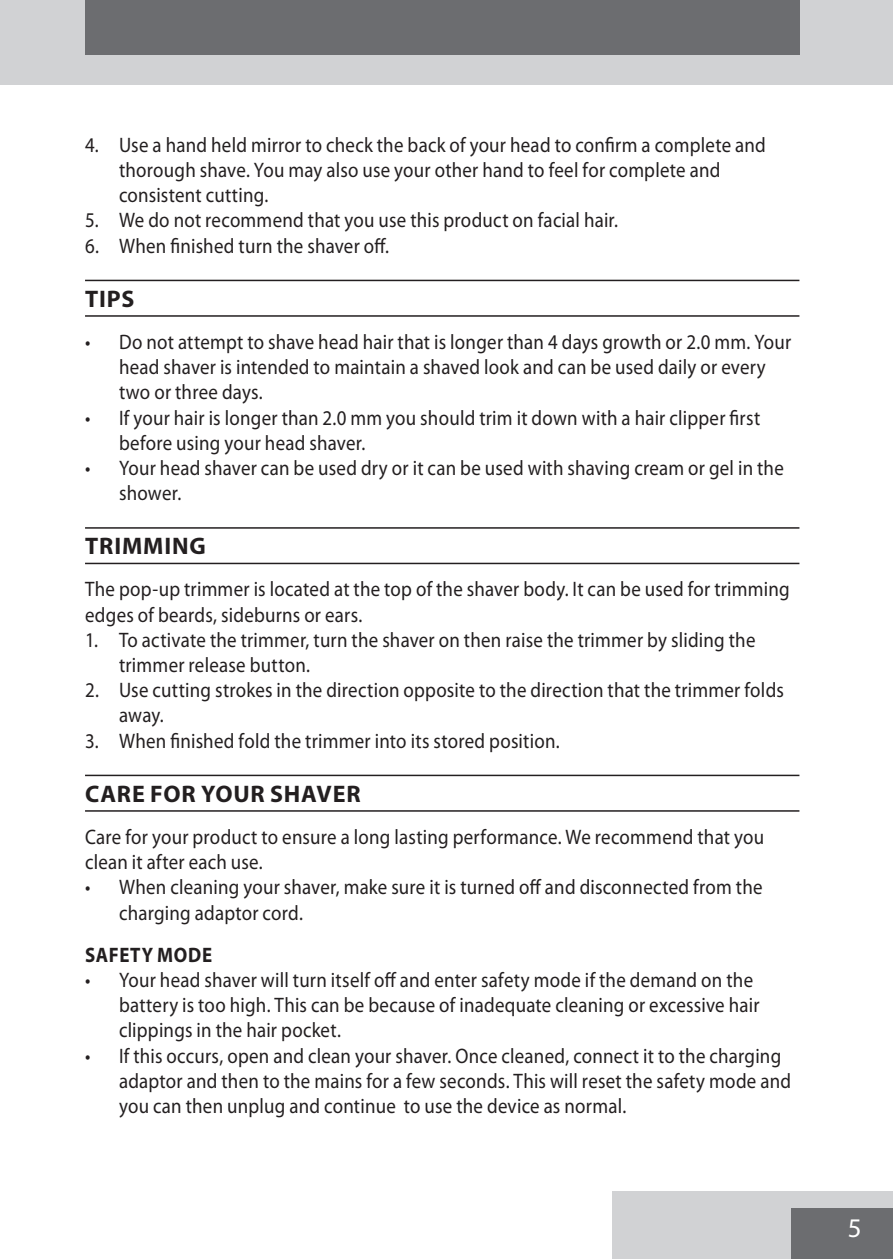
<style>
.page{position:relative;width:893px;height:1259px;background:#fff}
.page>*{position:absolute;margin:0;border:0;box-sizing:border-box;transform-origin:0 0}
.t1{font:27px "Myriad Pro";color:#fff}
.heading{font:700 24px "Myriad Pro";letter-spacing:.035em;color:#231f20}
.default{font:21px/25.2px "Myriad Pro";letter-spacing:.01em;color:#231f20;scale:.9 1}
.Subheading{font:700 21px "Myriad Pro";letter-spacing:.04em;color:#231f20;scale:.9 1}
</style>
<div class="page">
<div style="left:612px;top:1191px;width:281px;height:68px;background:#d1d2d4"></div>
<div style="left:791px;top:1208px;width:102px;height:51px;background:#6c6d70"></div>
<div style="left:0;top:0;width:893px;height:85px;background:#d1d2d4"></div>
<div style="left:85px;top:0;width:714px;height:55px;background:#6c6d70"></div>
<hr style="left:85px;top:280px;width:714px;height:1px;background:#231f20">
<hr style="left:85px;top:315px;width:714px;height:2px;background:#231f20">
<hr style="left:85px;top:527px;width:714px;height:2px;background:#231f20">
<hr style="left:85px;top:563px;width:714px;height:1px;background:#231f20">
<hr style="left:85px;top:774px;width:714px;height:2px;background:#231f20">
<hr style="left:85px;top:810px;width:714px;height:1px;background:#231f20">
<p class="default" style="left:119px;top:132px;width:720px;text-indent:-34px">4. Use a hand held mirror to check the back of your head to confirm a complete and thorough shave. You may also use your other hand to feel for complete and consistent cutting.</p>
<p class="default" style="left:85px;top:207px;width:594px">5. We do not recommend that you use this product on facial hair.</p>
<p class="default" style="left:85px;top:233px;width:339px">6. When finished turn the shaver off.</p>
<p class="heading" style="left:85px;top:283px;width:51px">TIPS</p>
<p class="default" style="left:119px;top:329px;width:748px;text-indent:-34px">• Do not attempt to shave head hair that is longer than 4 days growth or 2.0 mm. Your head shaver is intended to maintain a shaved look and can be used daily or every two or three days.</p>
<p class="default" style="left:119px;top:404px;width:714px;text-indent:-34px">• If your hair is longer than 2.0 mm you should trim it down with a hair clipper first before using your head shaver.</p>
<p class="default" style="left:119px;top:455px;width:740px;text-indent:-34px">• Your head shaver can be used dry or it can be used with shaving cream or gel in the shower.</p>
<p class="heading" style="left:85px;top:530px;width:122px">TRIMMING</p>
<p class="default" style="left:85px;top:576px;width:785px">The pop-up trimmer is located at the top of the shaver body. It can be used for trimming edges of beards, sideburns or ears.</p>
<p class="default" style="left:119px;top:627px;width:709px;text-indent:-34px">1. To activate the trimmer, turn the shaver on then raise the trimmer by sliding the trimmer release button.</p>
<p class="default" style="left:119px;top:677px;width:740px;text-indent:-34px">2. Use cutting strokes in the direction opposite to the direction that the trimmer folds away.</p>
<p class="default" style="left:85px;top:727px;width:529px">3. When finished fold the trimmer into its stored position.</p>
<p class="heading" style="left:85px;top:778px;width:277px">CARE FOR YOUR SHAVER</p>
<p class="default" style="left:85px;top:824px;width:756px">Care for your product to ensure a long lasting performance. We recommend that you clean it after each use.</p>
<p class="default" style="left:119px;top:874px;width:717px;text-indent:-34px">• When cleaning your shaver, make sure it is turned off and disconnected from the charging adaptor cord.</p>
<p class="Subheading" style="left:85px;top:941px;width:143px">SAFETY MODE</p>
<p class="default" style="left:119px;top:967px;width:713px;text-indent:-34px">• Your head shaver will turn itself off and enter safety mode if the demand on the battery is too high. This can be because of inadequate cleaning or excessive hair clippings in the hair pocket.</p>
<p class="default" style="left:119px;top:1042px;width:748px;text-indent:-34px">• If this occurs, open and clean your shaver. Once cleaned, connect it to the charging adaptor and then to the mains for a few seconds. This will reset the safety mode and you can then unplug and continue to use the device as normal.</p>
<p class="t1" style="left:848px;top:1211px;width:15px">5</p>
</div>
